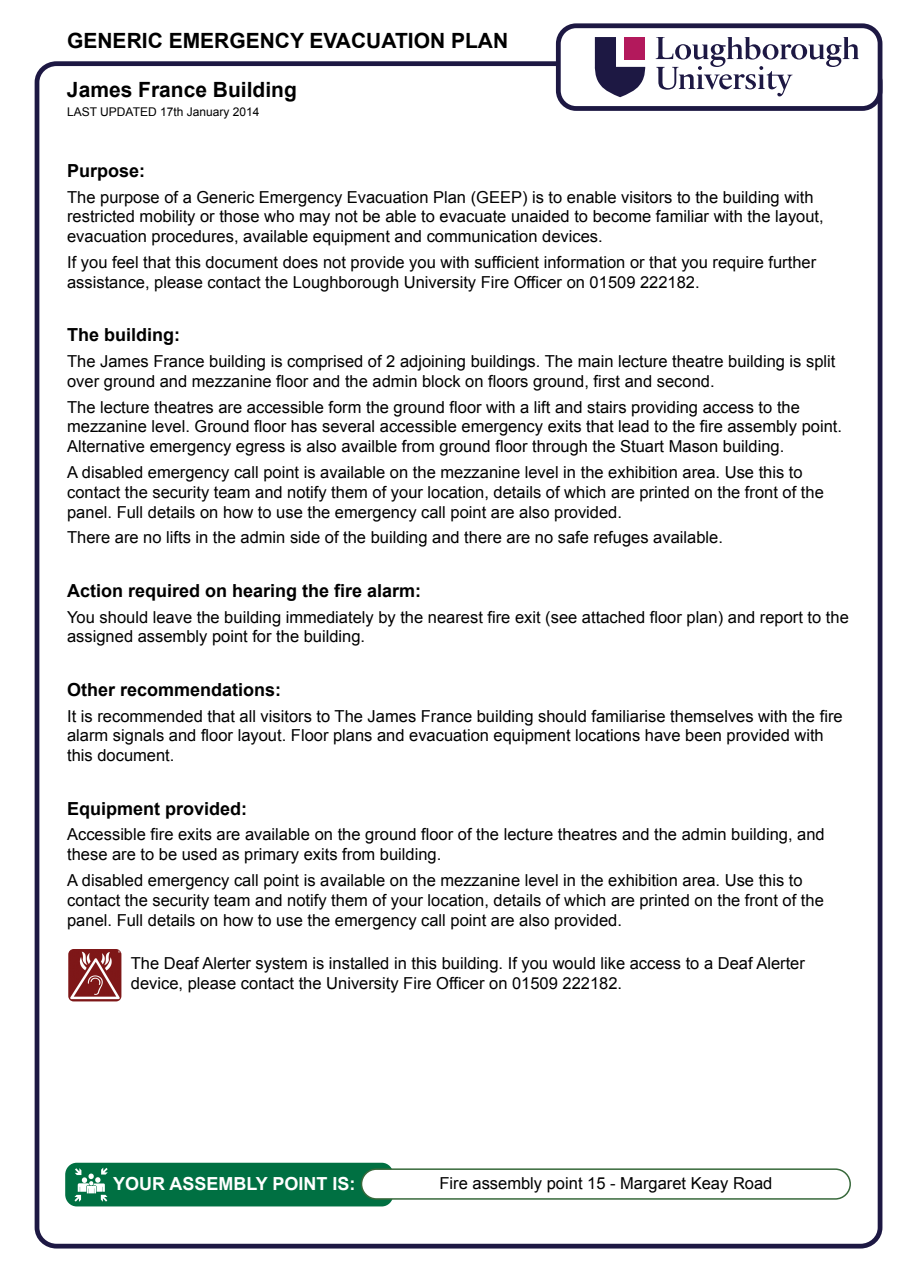
<style>
.page{position:relative;width:910px;height:1280px;background:#fff}
.page>*{position:absolute;margin:0;border:0;box-sizing:border-box;transform-origin:0 0}
.t1{font:700 21px "Arial";color:#000}
.t2{font:700 18px "Arial";color:#000}
.t3{font:700 18px "Arial";color:#fff}
.t4{font:16.5px/19.8px "Arial";color:#000}
.t5{font:12px "Arial";color:#000}
</style>
<div class="page">
<div style="left:35px;top:61px;width:847px;height:1187px;border:5px solid #1d1843;border-radius:19px"></div>
<div style="left:558px;top:26px;width:322px;height:82px;background:#fff;border-radius:18px"></div>
<div style="left:556px;top:23px;width:326px;height:88px;border:5px solid #1d1843;border-radius:18px"></div>
<svg style="left:656px;top:37px;width:202px;height:59px"></svg>
<svg style="left:594px;top:37px;width:52px;height:60px"></svg>
<div style="left:624px;top:37px;width:21px;height:22px;background:#b3195c"></div>
<img style="left:68px;top:949px;width:53px;height:52px">
<div style="left:66px;top:1163px;width:326px;height:42px;background:#007042;border-radius:11px"></div>
<div style="left:65px;top:1163px;width:328px;height:43px;border:2px solid #007042;border-radius:11px"></div>
<svg style="left:74px;top:1167px;width:34px;height:35px"></svg>
<div style="left:361px;top:1169px;width:489px;height:30px;background:#fff;border-radius:15px"></div>
<div style="left:361px;top:1168px;width:490px;height:32px;border:2px solid #37683a;border-radius:15px"></div>
<p class="t1" style="left:67px;top:27px;width:443px">GENERIC EMERGENCY EVACUATION PLAN</p>
<p class="t1" style="left:67px;top:76px;width:231px">James France Building</p>
<p class="t5" style="left:67px;top:104px;width:194px">LAST UPDATED 17th January 2014</p>
<p class="t2" style="left:67px;top:159px;width:80px">Purpose:</p>
<p class="t4" style="left:67px;top:187px;width:758px">The purpose of a Generic Emergency Evacuation Plan (GEEP) is to enable visitors to the building with restricted mobility or those who may not be able to evacuate unaided to become familiar with the layout, evacuation procedures, available equipment and communication devices.</p>
<p class="t4" style="left:67px;top:252px;width:751px">If you feel that this document does not provide you with sufficient information or that you require further assistance, please contact the Loughborough University Fire Officer on 01509 222182.</p>
<p class="t2" style="left:67px;top:323px;width:115px">The building:</p>
<p class="t4" style="left:67px;top:351px;width:770px">The James France building is comprised of 2 adjoining buildings. The main lecture theatre building is split over ground and mezzanine floor and the admin block on floors ground, first and second.</p>
<p class="t4" style="left:67px;top:397px;width:776px">The lecture theatres are accessible form the ground floor with a lift and stairs providing access to the mezzanine level. Ground floor has several accessible emergency exits that lead to the fire assembly point.<br>Alternative emergency egress is also availble from ground floor through the Stuart Mason building.</p>
<p class="t4" style="left:67px;top:462px;width:758px">A disabled emergency call point is available on the mezzanine level in the exhibition area. Use this to contact the security team and notify them of your location, details of which are printed on the front of the panel. Full details on how to use the emergency call point are also provided.</p>
<p class="t4" style="left:67px;top:528px;width:657px">There are no lifts in the admin side of the building and there are no safe refuges available.</p>
<p class="t2" style="left:67px;top:579px;width:356px">Action required on hearing the fire alarm:</p>
<p class="t4" style="left:67px;top:607px;width:783px">You should leave the building immediately by the nearest fire exit (see attached floor plan) and report to the assigned assembly point for the building.</p>
<p class="t2" style="left:67px;top:678px;width:216px">Other recommendations:</p>
<p class="t4" style="left:67px;top:706px;width:777px">It is recommended that all visitors to The James France building should familiarise themselves with the fire alarm signals and floor layout. Floor plans and evacuation equipment locations have been provided with this document.</p>
<p class="t2" style="left:67px;top:796px;width:182px">Equipment provided:</p>
<p class="t4" style="left:67px;top:825px;width:759px">Accessible fire exits are available on the ground floor of the lecture theatres and the admin building, and these are to be used as primary exits from building.</p>
<p class="t4" style="left:67px;top:870px;width:758px">A disabled emergency call point is available on the mezzanine level in the exhibition area. Use this to contact the security team and notify them of your location, details of which are printed on the front of the panel. Full details on how to use the emergency call point are also provided.</p>
<p class="t4" style="left:131px;top:953px;width:676px">The Deaf Alerter system is installed in this building. If you would like access to a Deaf Alerter device, please contact the University Fire Officer on 01509 222182.</p>
<p class="t3" style="left:113px;top:1172px;width:244px">YOUR ASSEMBLY POINT IS:</p>
<p class="t4" style="left:440px;top:1173px;width:334px">Fire assembly point 15 - Margaret Keay Road</p>
</div>
